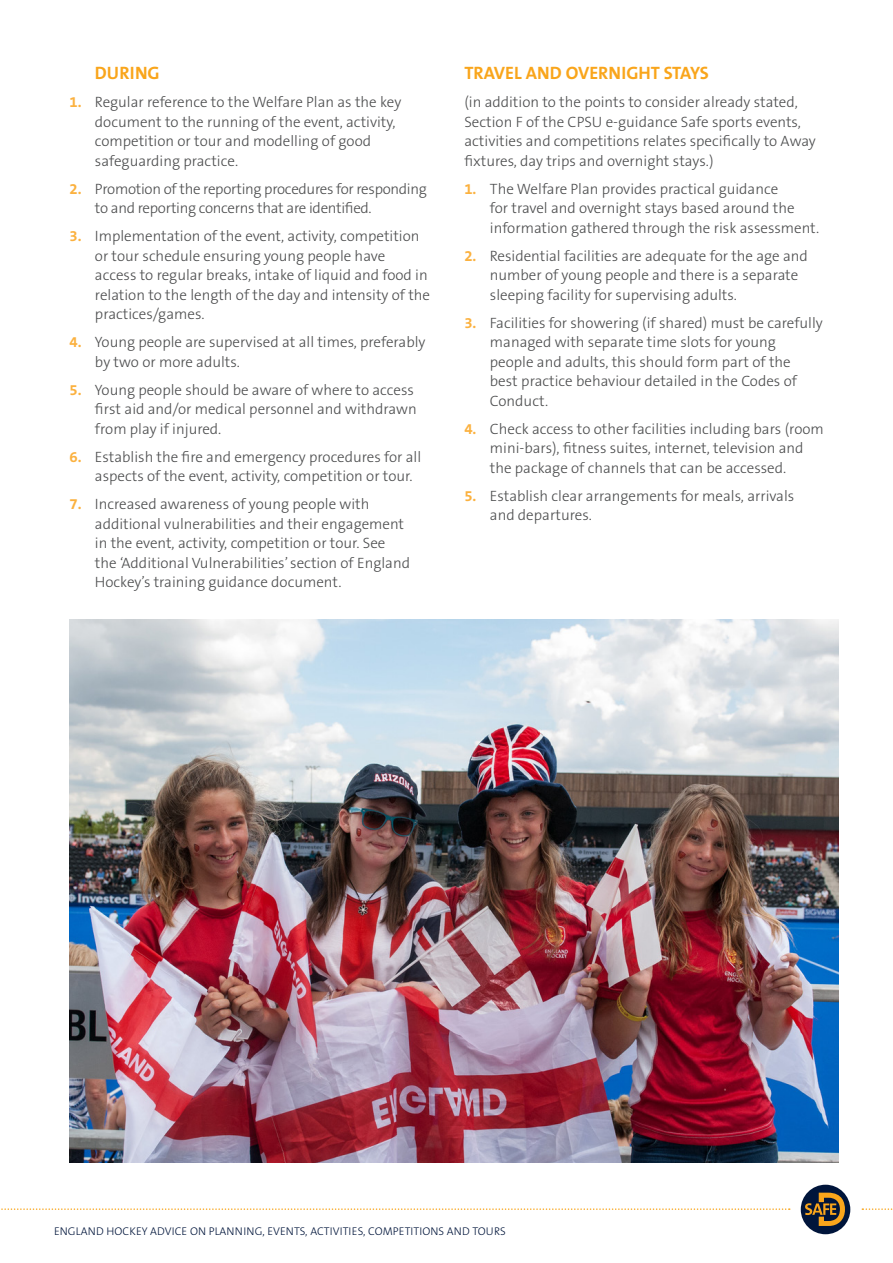
<style>
.page{position:relative;width:893px;height:1263px;background:#fff}
.page>*{position:absolute;margin:0;border:0;box-sizing:border-box;transform-origin:0 0}
.Sub_header{font:700 18px "The Sans B7";color:#f9a51b}
.Body{font:700 18px "The Sans B7";letter-spacing:.005em;color:#f9a51b}
.Body-2{font:300 15px/19.5px "The Sans B3";color:#4b4c4d}
.Body-3{font:300 15px "The Sans B3";letter-spacing:-.02em;color:#4b4c4d}
.Body-4{font:700 15px "The Sans B7";color:#fbb13f}
.t1{font:300 11.25px "The Sans B3";letter-spacing:.01em;color:#00153b}
</style>
<div class="page">
<svg style="left:1px;top:1208px;width:789px;height:2px"></svg>
<svg style="left:862px;top:1208px;width:31px;height:2px"></svg>
<div style="left:801px;top:1185px;width:49px;height:49px;background:#00153b;border-radius:50%"></div>
<svg style="left:805px;top:1193px;width:40px;height:33px"></svg>
<img style="left:69px;top:620px;width:770px;height:542px">
<p class="Body-4" style="left:69px;top:94px;width:14px">1.</p>
<p class="Body-4" style="left:69px;top:181px;width:14px">2.</p>
<p class="Body-4" style="left:69px;top:228px;width:14px">3.</p>
<p class="Body-4" style="left:69px;top:334px;width:14px">4.</p>
<p class="Body-4" style="left:69px;top:382px;width:14px">5.</p>
<p class="Body-4" style="left:69px;top:449px;width:14px">6.</p>
<p class="Body-4" style="left:69px;top:496px;width:14px">7.</p>
<p class="Body" style="left:95px;top:64px;width:66px">DURING</p>
<p class="Body-2" style="left:95px;top:93px;width:308px">Regular reference to the Welfare Plan as the key</p>
<p class="Body-2" style="left:95px;top:113px;width:302px">document to the running of the event, activity, competition or tour and modelling of good safeguarding practice.</p>
<p class="Body-3" style="left:95px;top:181px;width:333px">Promotion ofthe reporting procedures for responding</p>
<p class="Body-3" style="left:95px;top:200px;width:278px">to and reporting concerns that are identified.</p>
<p class="Body-2" style="left:95px;top:227px;width:326px">Implementation of the event, activity, competition</p>
<p class="Body-2" style="left:95px;top:247px;width:337px">or tour schedule ensuring young people have access to regular breaks, intake of liquid and food in relation to the length of the day and intensity of the practices/games.</p>
<p class="Body-2" style="left:95px;top:333px;width:332px">Young people are supervised at all times, preferably</p>
<p class="Body-2" style="left:95px;top:353px;width:147px">by two or more adults.</p>
<p class="Body-2" style="left:95px;top:381px;width:321px">Young people should be aware of where to access</p>
<p class="Body-2" style="left:95px;top:400px;width:323px">first aid and/or medical personnel and withdrawn from play if injured.</p>
<p class="Body-2" style="left:95px;top:448px;width:328px">Establish the fire and emergency procedures for all</p>
<p class="Body-2" style="left:95px;top:467px;width:319px">aspects of the event, activity, competition or tour.</p>
<p class="Body-2" style="left:95px;top:495px;width:276px">Increased awareness ofyoung people with</p>
<p class="Body-2" style="left:95px;top:515px;width:317px">additional vulnerabilities and their engagement in the event, activity, competition or tour. See the ‘Additional Vulnerabilities’section of England Hockey s’ training guidance document.</p>
<p class="Sub_header" style="left:464px;top:64px;width:246px">TRAVEL AND OVERNIGHT STAYS</p>
<p class="Body-2" style="left:464px;top:93px;width:353px">i n( addition to the points to consider already stated, Section F of the CPSU -e guidance Safe sports events, activities and competitions relates specifically to Away fixtures, day trips and overnight stays (.</p>
<p class="Body-2" style="left:490px;top:180px;width:290px">The Welfare Plan provides practical guidance</p>
<p class="Body-4" style="left:464px;top:181px;width:14px">1.</p>
<p class="Body-4" style="left:464px;top:248px;width:14px">2.</p>
<p class="Body-4" style="left:464px;top:315px;width:14px">3.</p>
<p class="Body-4" style="left:464px;top:421px;width:14px">4.</p>
<p class="Body-4" style="left:464px;top:488px;width:14px">5.</p>
<p class="Body-2" style="left:490px;top:199px;width:331px">for travel and overnight stays based around the information gathered through the risk assessment.</p>
<p class="Body-2" style="left:490px;top:247px;width:319px">Residential facilities are adequate for the age and</p>
<p class="Body-2" style="left:490px;top:266px;width:310px">number ofyoung people and there is a separate sleeping facility for supervising adults.</p>
<p class="Body-2" style="left:490px;top:314px;width:334px">Facilities for showering (if shared) must be carefully</p>
<p class="Body-2" style="left:490px;top:333px;width:309px">managed with separate time slots for young people and adults, this should form part of the best practice behaviour detailed in the Codes of Conduct.</p>
<p class="Body-2" style="left:490px;top:420px;width:335px">Check access to other facilities including bars (room</p>
<p class="Body-2" style="left:490px;top:439px;width:315px">mini-bars ,) fitness suites, internet, television and the package of channels that can be accessed.</p>
<p class="Body-2" style="left:490px;top:487px;width:306px">Establish clear arrangements for meals, arrivals</p>
<p class="Body-2" style="left:490px;top:506px;width:104px">and departures.</p>
<p class="t1" style="left:54px;top:1225px;width:453px">ENGLAND HOCKEY ADVICE ON PLANNING, EVENTS, ACTIVITIES, COMPETITIONS AND TOURS</p>
</div>
